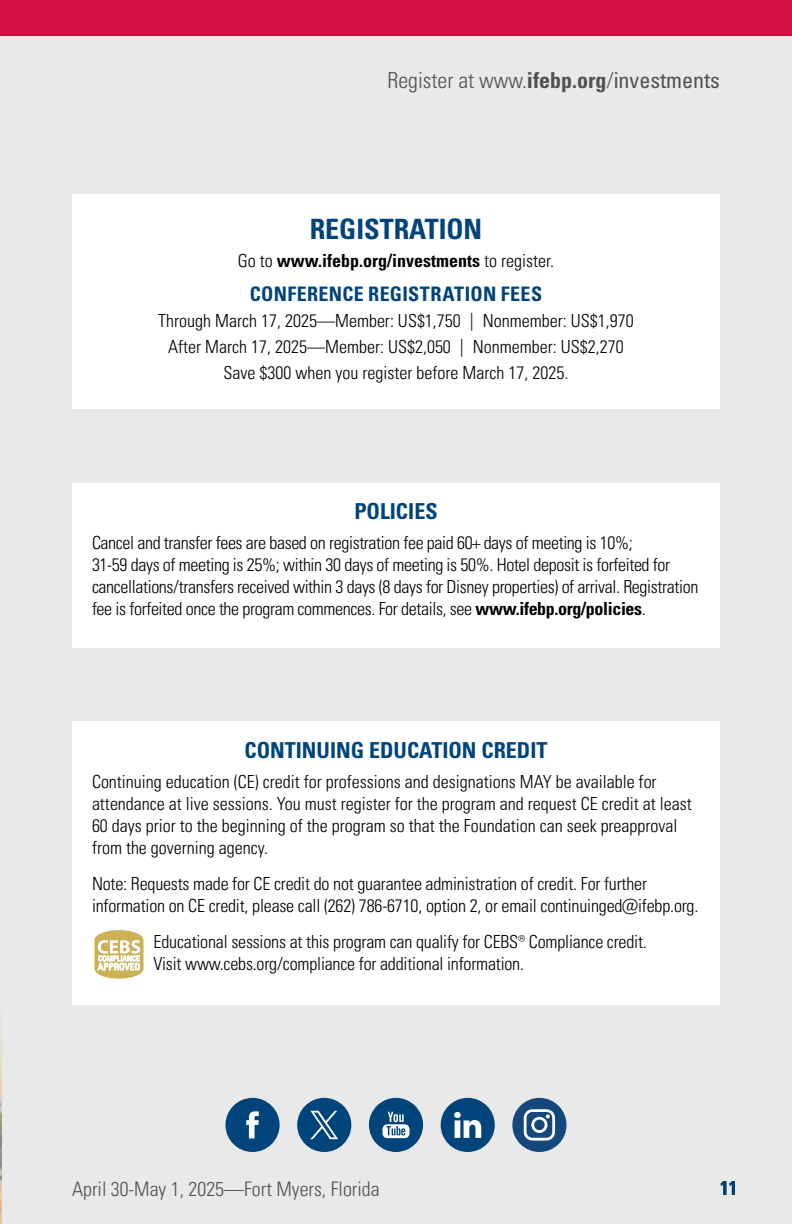
<style>
.page{position:relative;width:792px;height:1224px;background:#fff}
.page>*{position:absolute;margin:0;border:0;box-sizing:border-box;transform-origin:0 0}
.t1{font:700 condensed 28px "Univers LT Pro";color:#00447c}
.t2{font:300 condensed 22px "Univers LT Pro";color:#58595b}
.t3{font:700 condensed 22px "Univers LT Pro";color:#00447c}
.t4{font:300 condensed 20px "Univers LT Pro";color:#58595b}
.t5{font:700 condensed 20px "Univers LT Pro";letter-spacing:.015em;color:#00447c}
.t6{font:300 condensed 18px/22px "Univers LT Pro";letter-spacing:-.01em;color:#000}
.t7{font:700 condensed 18px "Univers LT Pro";color:#000}
.s1{font-weight:700}
.s2{font-weight:400}
.s3{font-weight:300}
</style>
<div class="page">
<hr style="left:0;top:0;width:1px;height:36px;background:#d11242">
<div style="left:1px;top:0;width:791px;height:36px;background:#d11242"></div>
<div style="left:0;top:35px;width:792px;height:1189px;background:#e9e9ea"></div>
<div style="left:72px;top:195px;width:648px;height:214px;background:#fff"></div>
<div style="left:72px;top:483px;width:648px;height:165px;background:#fff"></div>
<div style="left:72px;top:722px;width:648px;height:283px;background:#fff"></div>
<svg style="left:94px;top:930px;width:50px;height:49px"></svg>
<div style="left:297px;top:1098px;width:54px;height:54px;background:#00447c;border-radius:50%"></div>
<svg style="left:310px;top:1111px;width:28px;height:28px"></svg>
<svg style="left:225px;top:1098px;width:55px;height:54px"></svg>
<div style="left:512px;top:1098px;width:55px;height:54px;background:#14477b;border-radius:50%"></div>
<svg style="left:524px;top:1109px;width:31px;height:32px"></svg>
<svg style="left:441px;top:1098px;width:54px;height:54px"></svg>
<svg style="left:369px;top:1098px;width:54px;height:54px"></svg>
<img style="left:0;top:1007px;width:1px;height:217px">
<p class="t2" style="left:387px;top:65px;width:334px">Register at www.<span class="s1">ifebp.org</span>/<span class="s2">investments</span></p>
<h1 class="t1" style="left:310px;top:212px;width:174px">REGISTRATION</h1>
<p class="t7" style="left:238px;top:249px;width:318px"><span class="s3">Go to</span> www.ifebp.org/investments <span class="s3">to register.</span></p>
<p class="t5" style="left:250px;top:281px;width:294px">CONFERENCE REGISTRATION FEES</p>
<p class="t6" style="left:158px;top:306px;width:477px;line-height:26px;text-align:center">Through March 17, 2025—Member: US$1,750 | Nonmember: US$1,970<br>After March 17, 2025—Member: US$2,050 | Nonmember: US$2,270<br>Save $300 when you register before March 17, 2025.</p>
<p class="t3" style="left:354px;top:498px;width:85px">POLICIES</p>
<p class="t6" style="left:92px;top:531px;width:608px">Cancel and transfer fees are based on registration fee paid 60+ days of meeting is 10%;<br>31-59 days of meeting is 25%; within 30 days of meeting is 50%. Hotel deposit is forfeited for cancellations/transfers received within 3 days (8 days for Disney properties) of arrival. Registration fee is forfeited once the program commences. For details, see <span class="s1">www.ifebp.org/policies</span>.</p>
<p class="t3" style="left:244px;top:736px;width:305px">CONTINUING EDUCATION CREDIT</p>
<p class="t6" style="left:92px;top:769px;width:601px">Continuing education (CE) credit for professions and designations MAY be available for attendance at live sessions. You must register for the program and request CE credit at least 60 days prior to the beginning of the program so that the Foundation can seek preapproval from the governing agency.</p>
<p class="t6" style="left:92px;top:871px;width:608px">Note: Requests made for CE credit do not guarantee administration of credit. For further information on CE credit, please call (262) 786-6710, option 2, or email continuinged@ifebp.org.</p>
<p class="t6" style="left:154px;top:929px;width:495px">Educational sessions at this program can qualify for CEBS® Compliance credit.<br>Visit www.cebs.org/compliance for additional information.</p>
<p class="t4" style="left:72px;top:1176px;width:309px">April 30-May 1, 2025—Fort Myers, Florida</p>
<p class="t5" style="left:720px;top:1176px;width:19px">11</p>
</div>
